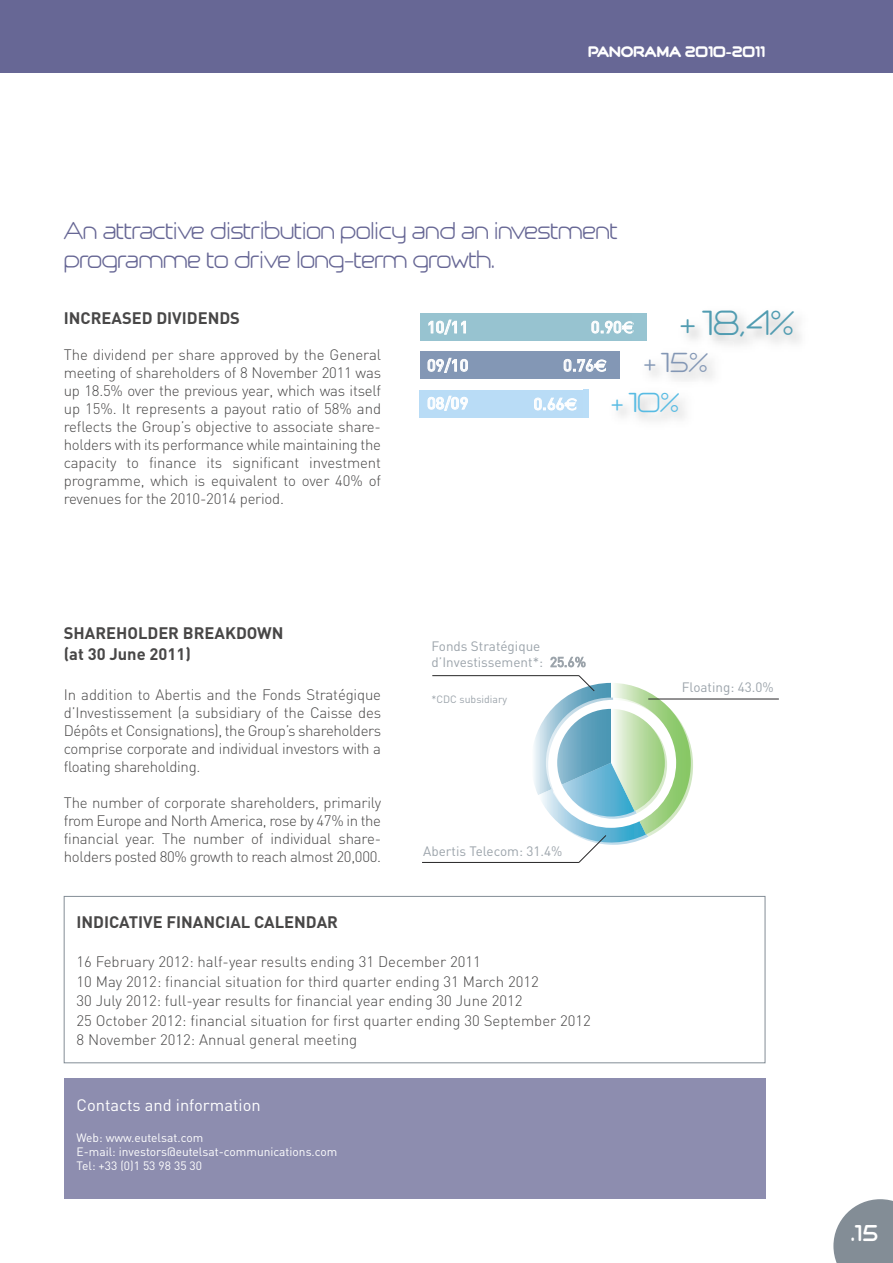
<style>
.page{position:relative;width:893px;height:1263px;background:#fff}
.page>*{position:absolute;margin:0;border:0;box-sizing:border-box;transform-origin:0 0}
.t1{font:300 34.2px "eutelsat";color:#519cb1}
.t2{font:300 27px "eutelsat";color:#8397b5}
.t3{font:300 27px "eutelsat";color:#57bbe3}
.t4{font:300 24px/28.8px "eutelsat";color:#676795}
.t5{font:700 22.5px "eutelsat";color:#fff}
.t6{font:700 16.5px/21px "DIN";color:#484747}
.t7{font:500 16.5px "DIN";letter-spacing:-.01em;color:#fff}
.t8{font:16.5px "DIN";color:#fff}
.t9{font:300 15px/18px "DIN";color:#484747;text-align:justify}
.t10{font:900 15px "eutelsat";color:#fff}
.t11{font:13.5px/16.2px "DIN";color:#9ca4ab}
.t12{font:12px/14.4px "DIN";color:#fff}
.t13{font:10.5px "DIN";color:#9ca4ab}
.s1{font-family:"Euro Sans";font-weight:400}
</style>
<div class="page">
<div style="left:0;top:0;width:893px;height:72px;background:#676795"></div>
<svg style="left:833px;top:1199px;width:60px;height:64px"></svg>
<hr style="left:432px;top:675px;width:147px;height:1px;background:#272627">
<hr style="left:648px;top:699px;width:131px;height:1px;background:#272627">
<hr style="left:422px;top:862px;width:157px;height:1px;background:#272627">
<svg style="left:531px;top:675px;width:162px;height:188px"></svg>
<div style="left:420px;top:313px;width:226px;height:27px;background:#97c3d0"></div>
<div style="left:420px;top:352px;width:199px;height:27px;background:#8397b5"></div>
<div style="left:420px;top:390px;width:169px;height:27px;background:#b9dcf6"></div>
<div style="left:64px;top:896px;width:701px;height:167px;border:1px solid #838d96"></div>
<div style="left:64px;top:1078px;width:701px;height:121px;background:#8d8daf"></div>
<p class="t10" style="left:588px;top:42px;width:179px">PANORAMA 2010-2011</p>
<h3 class="t4" style="left:64px;top:215px;width:555px">An attractive distribution policy and an investment programme to drive long-term growth.</h3>
<p class="t6" style="left:64px;top:307px;width:178px">INCREASED DIVIDENDS</p>
<p class="t9" style="left:64px;top:345px;width:319px">The dividend per share approved by the General meeting of shareholders of 8 November 2011 was up 18.5% over the previous year, which was itself up 15%. It represents a payout ratio of 58% and reflects the Group’s objective to associate share&shy;holders with its performance while maintaining the capacity to finance its significant investment programme, which is equivalent to over 40% of revenues for the 2010-2014 period.</p>
<h1 class="t1" style="left:679px;top:300px;width:117px">+ 18,4%</h1>
<h2 class="t2" style="left:643px;top:344px;width:67px">+ 15%</h2>
<h2 class="t3" style="left:611px;top:385px;width:71px">+ 10%</h2>
<p class="t7" style="left:427px;top:318px;width:43px">10/11</p>
<p class="t7" style="left:591px;top:318px;width:45px">0.90<span class="s1">€</span></p>
<p class="t7" style="left:427px;top:356px;width:43px">09/10</p>
<p class="t7" style="left:563px;top:356px;width:45px">0.76<span class="s1">€</span></p>
<p class="t7" style="left:427px;top:394px;width:43px">08/09</p>
<p class="t7" style="left:533px;top:394px;width:45px">0.66<span class="s1">€</span></p>
<p class="t6" style="left:64px;top:623px;width:221px">SHAREHOLDER BREAKDOWN (at 30 June 2011)</p>
<p class="t9" style="left:64px;top:686px;width:319px">In addition to Abertis and the Fonds Stratégique d’Investissement (a subsidiary of the Caisse des Dépôts et Consignations), the Group’s shareholders comprise corporate and individual investors with a floating shareholding.</p>
<p class="t9" style="left:64px;top:794px;width:319px">The number of corporate shareholders, primarily from Europe and North America, rose by 47% in the financial year. The number of individual share&shy;holders posted 80% growth to reach almost 20,000.</p>
<p class="t11" style="left:432px;top:638px;width:156px">Fonds Stratégique d’Investissement*: 25.6%</p>
<p class="t13" style="left:432px;top:693px;width:77px">*CDC subsidiary</p>
<p class="t11" style="left:423px;top:843px;width:141px">Abertis Telecom: 31.4%</p>
<p class="t11" style="left:682px;top:679px;width:93px">Floating: 43.0%</p>
<p class="t6" style="left:77px;top:912px;width:263px">INDICATIVE FINANCIAL CALENDAR</p>
<p class="t9" style="left:77px;top:952px;width:516px;line-height:19.5px;text-align:left">16 February 2012: half-year results ending 31 December 2011<br>10 May 2012: financial situation for third quarter ending 31 March 2012<br>30 July 2012: full-year results for financial year ending 30 June 2012<br>25 October 2012: financial situation for first quarter ending 30 September 2012<br>8 November 2012: Annual general meeting</p>
<p class="t8" style="left:77px;top:1095px;width:186px">Contacts and information</p>
<p class="t12" style="left:77px;top:1130px;width:262px">Web: www.eutelsat.com<br>E-mail: investors@eutelsat-communications.com<br>Tel: +33 (0)1 53 98 35 30</p>
<h3 class="t5" style="left:851px;top:1218px;width:28px">.15</h3>
</div>
